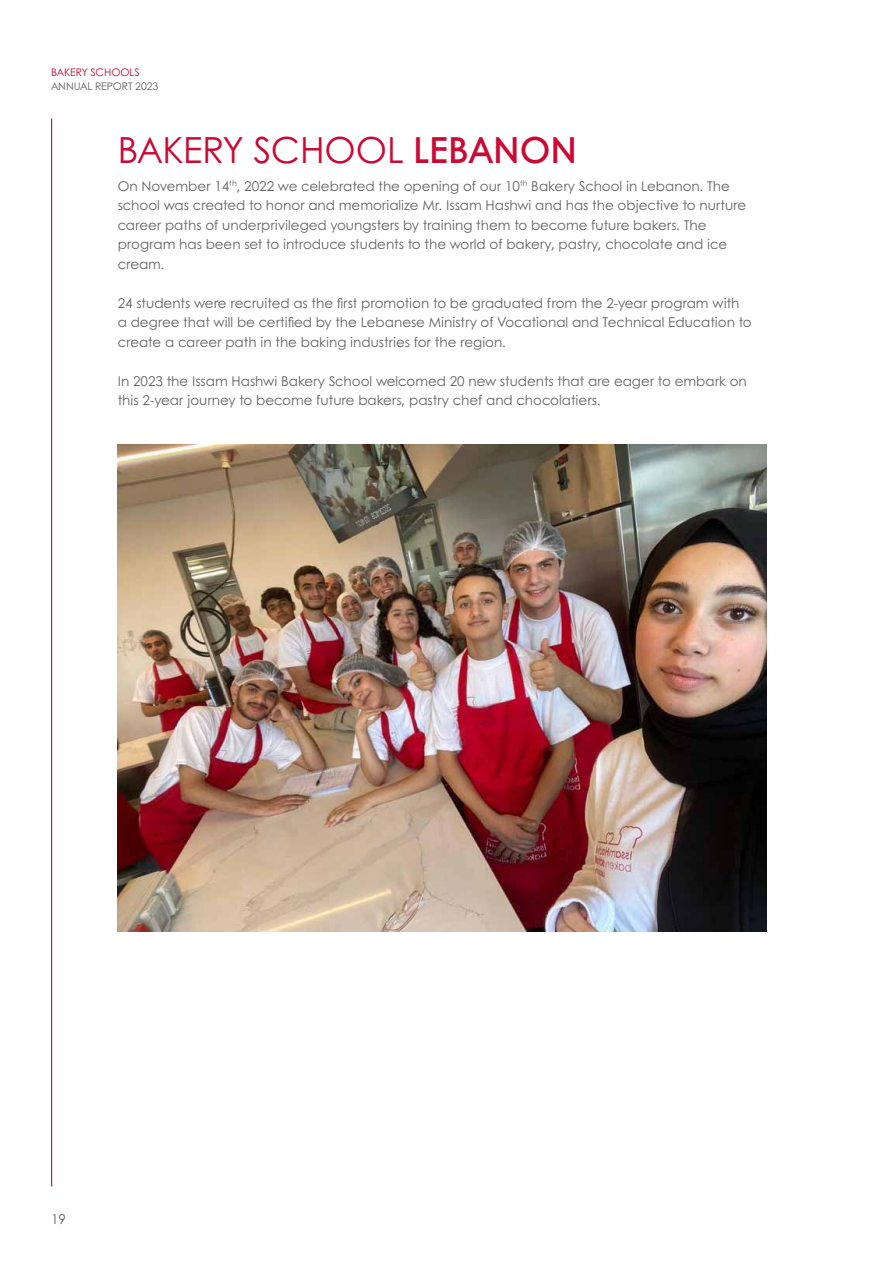
<style>
.page{position:relative;width:893px;height:1263px;background:#fff}
.page>*{position:absolute;margin:0;border:0;box-sizing:border-box;transform-origin:0 0}
.t1{font:36px "Century Gothic";color:#cc0935}
.t2{font:13.5px/19.5px "Century Gothic";color:#646363}
.t3{font:10.5px "Century Gothic";color:#646363}
.t4{font:10.5px "Century Gothic";color:#cc0935}
.s1{font-weight:600}
</style>
<div class="page">
<img style="left:118px;top:444px;width:649px;height:487px">
<hr style="left:51px;top:119px;width:1px;height:1067px;background:#cc0935">
<p class="t4" style="left:51px;top:66px;width:90px">BAKERY SCHOOLS</p>
<p class="t3" style="left:51px;top:79px;width:109px">ANNUAL REPORT 2023</p>
<h1 class="t1" style="left:118px;top:127px;width:461px">BAKERY SCHOOL <span class="s1">LEBANON</span></h1>
<p class="t2" style="left:118px;top:176px;width:630px">On November 14<sup>th</sup>, 2022 we celebrated the opening of our 10<sup>th</sup> Bakery School in Lebanon. The school was created to honor and memorialize Mr. Issam Hashwi and has the objective to nurture career paths of underprivileged youngsters by training them to become future bakers. The program has been set to introduce students to the world of bakery, pastry, chocolate and ice cream.</p>
<p class="t2" style="left:118px;top:293px;width:635px">24 students were recruited as the first promotion to be graduated from the 2-year program with a degree that will be certified by the Lebanese Ministry of Vocational and Technical Education to create a career path in the baking industries for the region.</p>
<p class="t2" style="left:118px;top:371px;width:631px">In 2023 the Issam Hashwi Bakery School welcomed 20 new students that are eager to embark on this 2-year journey to become future bakers, pastry chef and chocolatiers.</p>
<p class="t2" style="left:51px;top:1209px;width:16px">19</p>
</div>
